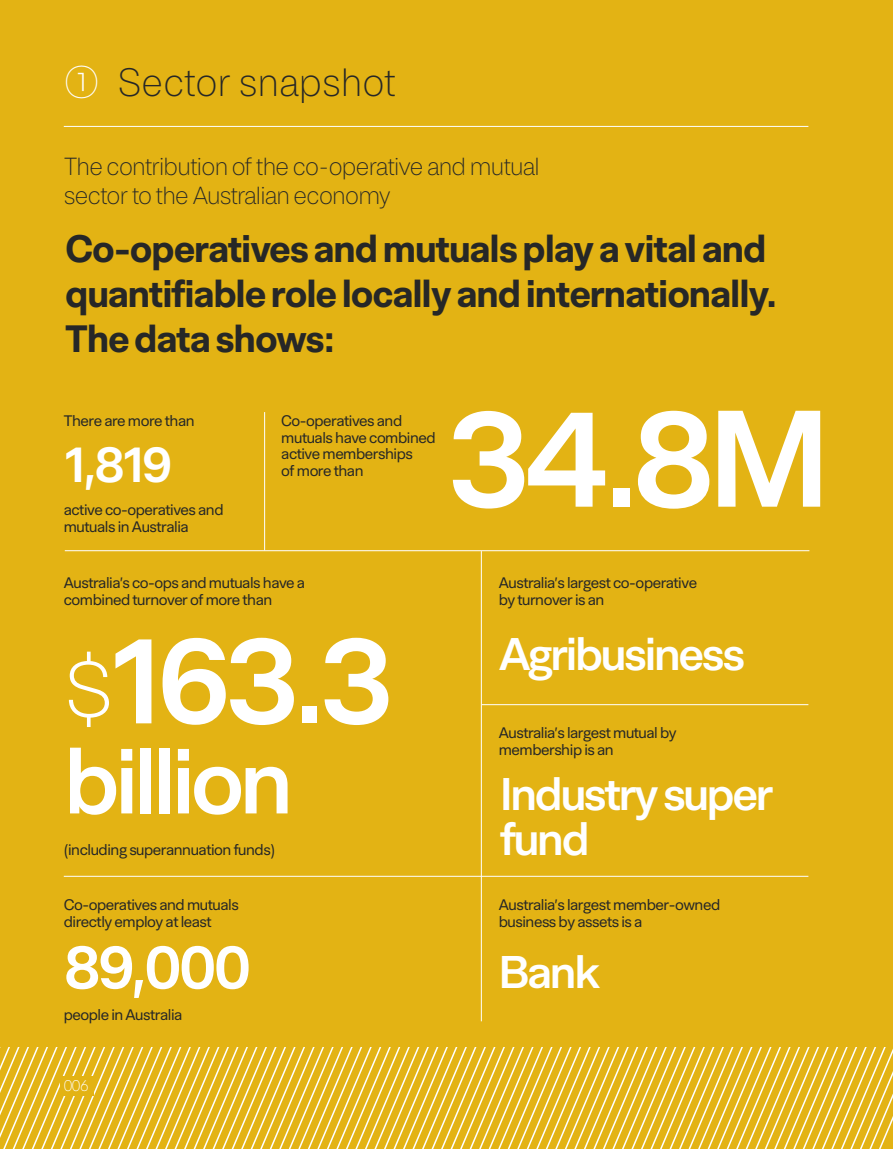
<style>
.page{position:relative;width:893px;height:1149px;background:#fff}
.page>*{position:absolute;margin:0;border:0;box-sizing:border-box;transform-origin:0 0}
.t1{font:600 135px "Abacaxi Devanagari";color:#fff}
.t2{font:600 120.6px "Abacaxi Devanagari";color:#fff}
.t3{font:600 90px "Abacaxi Devanagari";letter-spacing:-.05em;color:#fff}
.t4{font:600 60px "Abacaxi Devanagari";color:#fff}
.t5{font:600 49.5px "Abacaxi Devanagari";color:#fff}
.t6{font:600 45px/45px "Abacaxi Devanagari";letter-spacing:-.05em;color:#fff}
.Axalp_Grotesk_Light_Pagetitle_25_5p{font:300 38.25px "Axalp Grotesk";letter-spacing:-.005em;color:#262727}
.Abacaxi_Bold_Mediumlarge_25p{font:700 37.5px/45px "Abacaxi Devanagari";letter-spacing:-.03em;color:#262727}
.t7{font:300 24px/28.8px "Axalp Grotesk";letter-spacing:-.04em;color:#262727}
.t8{font:15px/16.5px "Abacaxi Devanagari";letter-spacing:-.03em;color:#262727}
.Axalp_Light_16p{font:300 15px "Axalp Grotesk";color:#fff}
.s1{font-size:39px;color:#fff}
.s2{font-family:"Axalp Grotesk";font-weight:300;font-size:94.35px}
</style>
<div class="page">
<div style="left:0;top:0;width:893px;height:1148px;background:#e3b314"></div>
<hr style="left:64px;top:126px;width:744px;height:1px;background:#fff">
<hr style="left:65px;top:550px;width:744px;height:1px;background:#fff">
<hr style="left:482px;top:704px;width:326px;height:1px;background:#fff">
<hr style="left:64px;top:875px;width:744px;height:1px;background:#fff">
<hr style="left:264px;top:412px;width:1px;height:138px;background:#fff">
<hr style="left:481px;top:551px;width:1px;height:469px;background:#fff">
<svg style="left:0;top:1047px;width:893px;height:101px"></svg>
<div style="left:60px;top:1075px;width:34px;height:19px;background:#e3b314"></div>
<p class="Axalp_Grotesk_Light_Pagetitle_25_5p" style="left:64px;top:59px;width:334px"><span class="s1">①</span> Sector snapshot</p>
<p class="t7" style="left:64px;top:152px;width:477px">The contribution of the co-operative and mutual sector to the Australian economy</p>
<p class="Abacaxi_Bold_Mediumlarge_25p" style="left:65px;top:226px;width:713px">Co-operatives and mutuals play a vital and quantifiable role locally and internationally.<br>The data shows:</p>
<p class="t8" style="left:64px;top:413px;width:132px">There are more than</p>
<p class="t5" style="left:64px;top:435px;width:110px">1,819</p>
<p class="t8" style="left:64px;top:501px;width:161px">active co-operatives and mutuals in Australia</p>
<p class="t8" style="left:281px;top:413px;width:156px">Co-operatives and mutuals have combined active memberships<br>of more than</p>
<p class="t8" style="left:64px;top:574px;width:243px">Australia’s co-ops and mutuals have a combined turnover of more than</p>
<p class="t2" style="left:64px;top:611px;width:331px"><span class="s2">$</span>163.3</p>
<p class="t3" style="left:64px;top:729px;width:231px">billion</p>
<p class="t8" style="left:64px;top:841px;width:213px">(including superannuation funds)</p>
<p class="t8" style="left:64px;top:896px;width:177px">Co-operatives and mutuals directly employ at least</p>
<p class="t4" style="left:64px;top:932px;width:189px">89,000</p>
<p class="t8" style="left:64px;top:1006px;width:120px">people in Australia</p>
<p class="t1" style="left:448px;top:381px;width:384px">34.8M</p>
<p class="t8" style="left:499px;top:574px;width:200px">Australia’s largest co-operative by turnover is an</p>
<p class="t6" style="left:499px;top:632px;width:248px">Agribusiness</p>
<p class="t8" style="left:499px;top:724px;width:179px">Australia’s largest mutual by membership is an</p>
<p class="t6" style="left:500px;top:771px;width:275px">Industry super fund</p>
<p class="t8" style="left:499px;top:896px;width:223px">Australia’s largest member-owned business by assets is a</p>
<p class="t6" style="left:499px;top:949px;width:103px">Bank</p>
<p class="Axalp_Light_16p" style="left:64px;top:1076px;width:27px">006</p>
</div>
